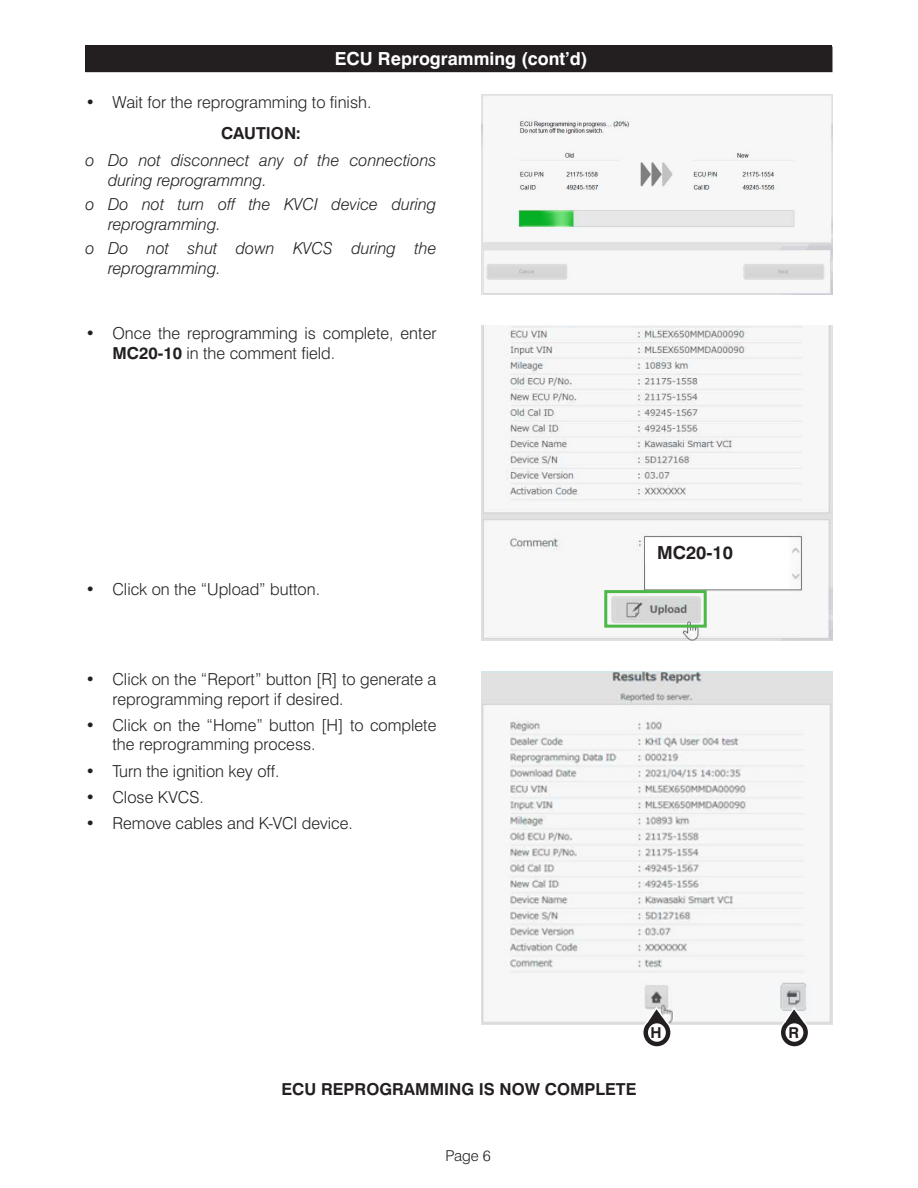
<style>
.page{position:relative;width:918px;height:1188px;background:#fff}
.page>*{position:absolute;margin:0;border:0;box-sizing:border-box;transform-origin:0 0}
.SUBHEAD_Center{font:700 18px "Swiss 721 BT";color:#fff}
.SUBHEAD{font:700 18px "Swiss 721 BT";color:#231f20}
.t1{font:300 16.5px/19.5px "Swiss 721 BT";color:#231f20}
.t2{font:italic 300 16.5px/19.8px "Swiss 721 BT";color:#231f20}
.SUBHEAD-2{font:700 16.5px "Swiss 721 BT";color:#231f20}
.NOTE{font:700 16.5px "Swiss 721 BT";color:#231f20}
.t3{font:300 15px "Swiss 721 BT";color:#231f20}
.Circle_Number_Callou{font:700 15px "Swiss 721 BT";color:#231f20}
.s1{font-weight:700}
</style>
<div class="page">
<div style="left:86px;top:45px;width:746px;height:26px;background:#231f20"></div>
<div style="left:86px;top:47px;width:746px;height:25px;background:#231f20"></div>
<img style="left:482px;top:95px;width:350px;height:199px">
<img style="left:482px;top:326px;width:350px;height:315px">
<img style="left:482px;top:672px;width:350px;height:352px">
<div style="left:604px;top:590px;width:103px;height:38px;border:3px solid #4cb848"></div>
<svg style="left:643px;top:1018px;width:28px;height:29px"></svg>
<div style="left:642px;top:1017px;width:30px;height:31px;border:2px solid #fff;border-radius:50%"></div>
<svg style="left:646px;top:1021px;width:22px;height:23px"></svg>
<div style="left:643px;top:1019px;width:27px;height:27px;border:4px solid #231f20;border-radius:50%"></div>
<svg style="left:645px;top:1005px;width:24px;height:20px"></svg>
<div style="left:780px;top:1017px;width:30px;height:31px;border:2px solid #fff;border-radius:50%"></div>
<svg style="left:783px;top:1021px;width:23px;height:23px"></svg>
<div style="left:781px;top:1019px;width:27px;height:27px;border:4px solid #231f20;border-radius:50%"></div>
<svg style="left:782px;top:1005px;width:25px;height:20px"></svg>
<p class="SUBHEAD_Center" style="left:335px;top:48px;width:254px">ECU Reprogramming (cont’d)</p>
<p class="t1" style="left:86px;top:92px;width:287px">• Wait for the reprogramming to finish.</p>
<p class="NOTE" style="left:221px;top:123px;width:81px">CAUTION:</p>
<p class="t2" style="left:108px;top:150px;width:330px;text-indent:-22px">o Do not disconnect any of the connections during reprogrammng.</p>
<p class="t2" style="left:108px;top:194px;width:330px;text-indent:-22px">o Do not turn off the KVCI device during reprogramming.</p>
<p class="t2" style="left:108px;top:238px;width:330px;text-indent:-22px">o Do not shut down KVCS during the reprogramming.</p>
<p class="t1" style="left:112px;top:323px;width:325px;text-indent:-27px">• Once the reprogramming is complete, enter<br><span class="s1">MC20-10</span> in the comment field.</p>
<p class="t1" style="left:86px;top:579px;width:236px">• Click on the “Upload” button.</p>
<p class="t1" style="left:112px;top:669px;width:326px;text-indent:-27px">• Click on the “Report” button [R] to generate a reprogramming report if desired.</p>
<p class="t1" style="left:112px;top:715px;width:326px;text-indent:-27px">• Click on the “Home” button [H] to complete the reprogramming process.</p>
<p class="t1" style="left:86px;top:761px;width:195px">• Turn the ignition key off.</p>
<p class="t1" style="left:86px;top:787px;width:120px">• Close KVCS.</p>
<p class="t1" style="left:86px;top:813px;width:269px">• Remove cables and K-VCI device.</p>
<p class="SUBHEAD" style="left:657px;top:542px;width:77px">MC20-10</p>
<p class="Circle_Number_Callou" style="left:651px;top:1024px;width:13px">H</p>
<p class="Circle_Number_Callou" style="left:788px;top:1024px;width:12px">R</p>
<p class="SUBHEAD-2" style="left:281px;top:1079px;width:357px">ECU REPROGRAMMING IS NOW COMPLETE</p>
<p class="t3" style="left:445px;top:1147px;width:47px">Page 6</p>
</div>
